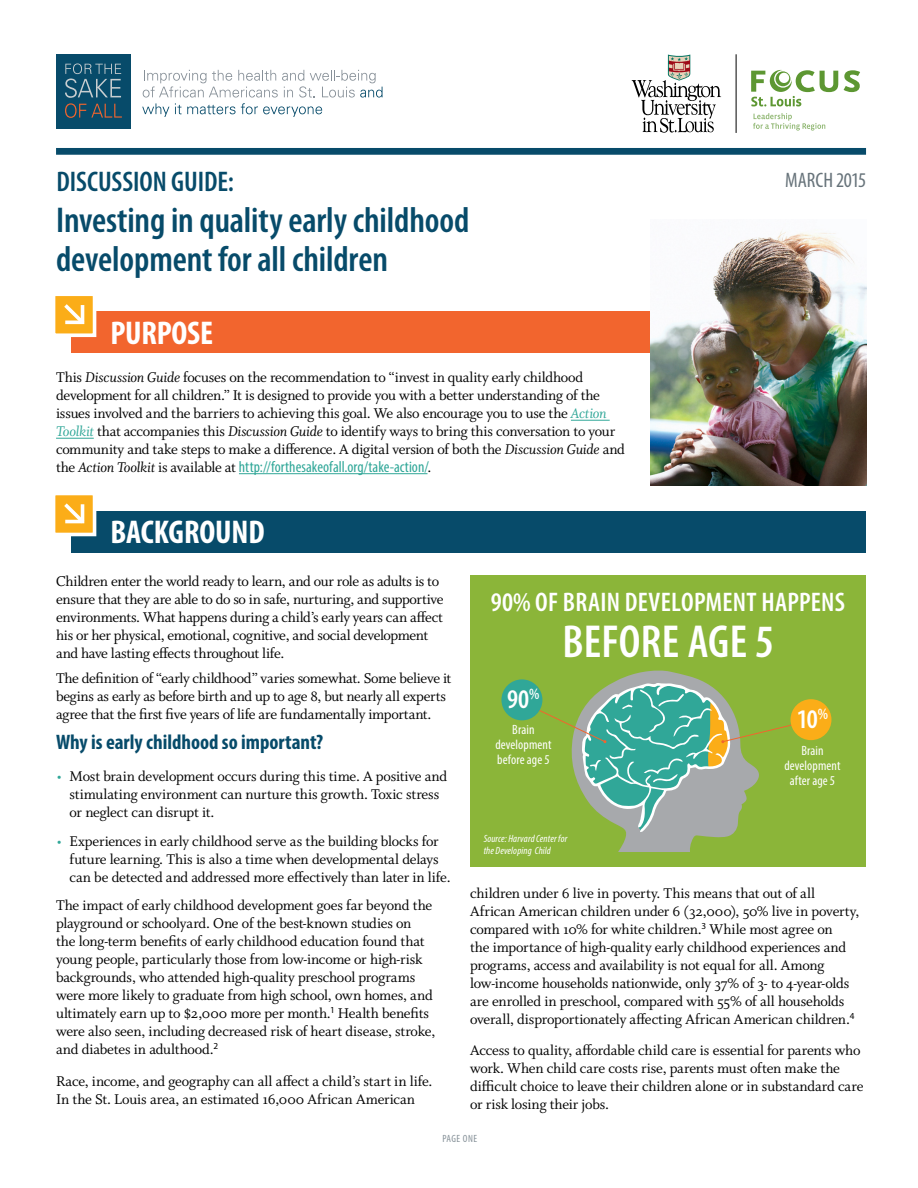
<style>
.page{position:relative;width:918px;height:1188px;background:#fff}
.page>*{position:absolute;margin:0;border:0;box-sizing:border-box;transform-origin:0 0}
.t1{font:600 condensed 46.5px "Myriad Pro";letter-spacing:.005em;color:#fff}
.t2{font:600 condensed 36px/39px "Myriad Pro";letter-spacing:-.005em;color:#074b6a}
.t3{font:700 condensed 33px "Myriad Pro";letter-spacing:-.005em;color:#fff}
.t4{font:600 condensed 28.5px "Myriad Pro";color:#074b6a}
.t5{font:600 condensed 27px "Myriad Pro";letter-spacing:.005em;color:#fff}
.t6{font:700 condensed 21px "Myriad Pro";color:#074b6a}
.t7{font:condensed 21px "Myriad Pro";letter-spacing:-.01em;color:#67737a}
.t8{font:15.75px/18px "Whitman Roman Os F";letter-spacing:-.015em;color:#000}
.t9{font:condensed 15.75px "Myriad Pro";color:#30a798}
.t10{font:condensed 13.5px/15px "Myriad Pro";letter-spacing:.01em;color:#fff;text-align:center}
.t11{font:italic condensed 10.5px/12px "Myriad Pro";letter-spacing:.01em;color:#fff}
.t12{font:condensed 10.5px "Myriad Pro";letter-spacing:.05em;color:#879299}
.s1{font-family:"Whitman Italic Os F"}
.s2{font-family:"Whitman Italic Os F";color:#30a798}
.s3{font-family:"Whitman Roman Os F";font-stretch:normal;color:#000}
.s4{font-family:"Whitman Italic Os F";font-stretch:normal;color:#000}
.s5{color:#30a798}
</style>
<div class="page">
<div style="left:72px;top:312px;width:794px;height:41px;background:#f2652e"></div>
<img style="left:650px;top:231px;width:216px;height:254px">
<div style="left:56px;top:148px;width:810px;height:7px;background:#074b6a"></div>
<hr style="left:571px;top:420px;width:39px;height:1px;background:#30a798">
<hr style="left:56px;top:438px;width:38px;height:1px;background:#30a798">
<hr style="left:239px;top:473px;width:189px;height:1px;background:#30a798">
<svg style="left:55px;top:296px;width:43px;height:43px"></svg>
<div style="left:72px;top:511px;width:794px;height:41px;background:#074b6a"></div>
<svg style="left:55px;top:495px;width:42px;height:43px;background:#f3c260"></svg>
<svg style="left:142px;top:70px;width:241px;height:47px"></svg>
<div style="left:56px;top:54px;width:74px;height:74px;background:#074b6a"></div>
<svg style="left:65px;top:63px;width:57px;height:55px"></svg>
<svg style="left:844px;top:70px;width:16px;height:22px"></svg>
<svg style="left:751px;top:70px;width:87px;height:36px"></svg>
<svg style="left:753px;top:113px;width:72px;height:18px"></svg>
<svg style="left:632px;top:55px;width:89px;height:78px"></svg>
<hr style="left:736px;top:54px;width:1px;height:79px;background:#000">
<div style="left:470px;top:575px;width:396px;height:292px;background:#8bb539"></div>
<div style="left:501px;top:679px;width:41px;height:41px;background:#30a798;border-radius:50%"></div>
<svg style="left:521px;top:670px;width:291px;height:182px"></svg>
<div style="left:791px;top:699px;width:40px;height:41px;background:#fbad18;border-radius:50%"></div>
<h3 class="t4" style="left:56px;top:164px;width:179px">DISCUSSION GUIDE:</h3>
<h2 class="t2" style="left:56px;top:200px;width:415px">Investing in quality early childhood development for all children</h2>
<h3 class="t3" style="left:110px;top:312px;width:104px">PUrpose</h3>
<p class="t8" style="left:56px;top:369px;width:570px">This <span class="s1">Discussion Guide</span> focuses on the recommendation to “invest in quality early childhood development for all children.” It is designed to provide you with a better understanding of the issues involved and the barriers to achieving this goal. We also encourage you to use the <span class="s2">Action Toolkit</span> that accompanies this <span class="s1">Discussion Guide</span> to identify ways to bring this conversation to your community and take steps to make a difference. A digital version of both the <span class="s1">Discussion Guide</span> and</p>
<p class="t9" style="left:56px;top:457px;width:377px"><span class="s3">the</span> <span class="s4">Action Toolkit</span> <span class="s3">is available at</span> http://forthesakeofall.org/take-action/<span class="s3">.</span></p>
<h3 class="t3" style="left:110px;top:511px;width:156px">background</h3>
<h3 class="t7" style="left:785px;top:167px;width:83px">MARCH 2015</h3>
<p class="t8" style="left:56px;top:572px;width:389px">Children enter the world ready to learn, and our role as adults is to ensure that they are able to do so in safe, nurturing, and supportive environments. What happens during a child’s early years can affect his or her physical, emotional, cognitive, and social development and have lasting effects throughout life.</p>
<p class="t8" style="left:56px;top:669px;width:397px">The definition of “early childhood” varies somewhat. Some believe it begins as early as before birth and up to age 8, but nearly all experts agree that the first five years of life are fundamentally important.</p>
<h3 class="t6" style="left:56px;top:729px;width:269px">Why is early childhood so important?</h3>
<p class="t8" style="left:70px;top:767px;width:379px;text-indent:-13px"><span class="s5">•</span> Most brain development occurs during this time. A positive and stimulating environment can nurture this growth. Toxic stress or neglect can disrupt it.</p>
<p class="t8" style="left:70px;top:832px;width:383px;text-indent:-13px"><span class="s5">•</span> Experiences in early childhood serve as the building blocks for future learning. This is also a time when developmental delays can be detected and addressed more effectively than later in life.</p>
<p class="t8" style="left:56px;top:897px;width:381px">The impact of early childhood development goes far beyond the playground or schoolyard. One of the best-known studies on<br>the long-term benefits of early childhood education found that young people, particularly those from low-income or high-risk backgrounds, who attended high-quality preschool programs were more likely to graduate from high school, own homes, and ultimately earn up to $2,000 more per month.<sup>1</sup> Health benefits were also seen, including decreased risk of heart disease, stroke, and diabetes in adulthood.<sup>2</sup></p>
<p class="t8" style="left:56px;top:1072px;width:378px">Race, income, and geography can all affect a child’s start in life.<br>In the St. Louis area, an estimated 16,000 African American</p>
<h3 class="t5" style="left:491px;top:585px;width:332px">90% of brain development happens</h3>
<h1 class="t1" style="left:563px;top:613px;width:213px">before age 5</h1>
<h3 class="t5" style="left:507px;top:683px;width:34px">90<sup>%</sup></h3>
<h3 class="t5" style="left:797px;top:702px;width:33px">10<sup>%</sup></h3>
<p class="t10" style="left:495px;top:722px;width:58px">Brain development before age 5</p>
<p class="t10" style="left:784px;top:743px;width:58px">Brain development after age 5</p>
<p class="t11" style="left:484px;top:832px;width:85px">Source: Harvard Center for the Developing Child</p>
<p class="t8" style="left:470px;top:884px;width:391px">children under 6 live in poverty. This means that out of all African American children under 6 (32,000), 50% live in poverty, compared with 10% for white children.<sup>3</sup> While most agree on<br>the importance of high-quality early childhood experiences and programs, access and availability is not equal for all. Among low-income households nationwide, only 37% of 3- to 4-year-olds are enrolled in preschool, compared with 55% of all households overall, disproportionately affecting African American children.<sup>4</sup></p>
<p class="t8" style="left:470px;top:1042px;width:395px">Access to quality, affordable child care is essential for parents who work. When child care costs rise, parents must often make the difficult choice to leave their children alone or in substandard care or risk losing their jobs.</p>
<p class="t12" style="left:443px;top:1133px;width:36px">page one</p>
</div>
